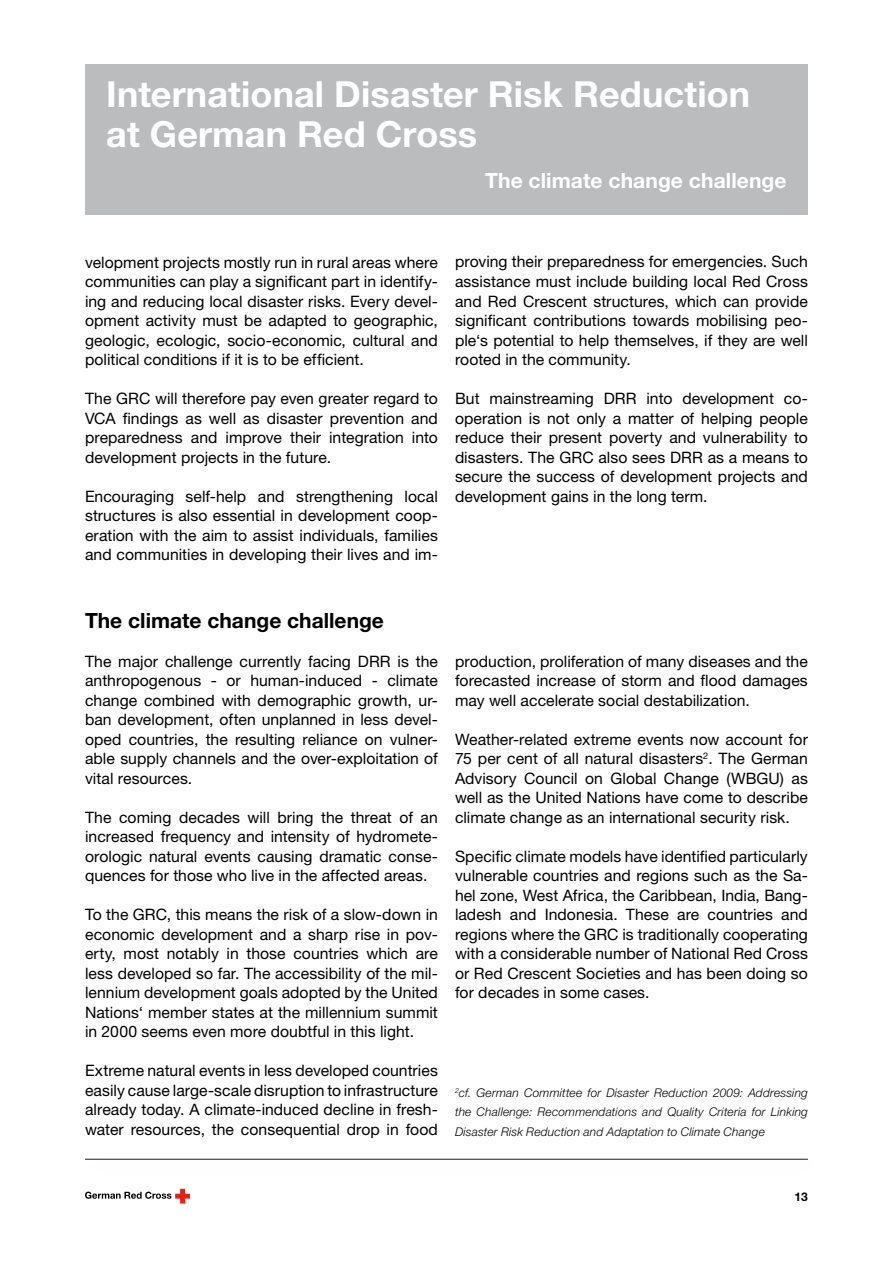
<style>
.page{position:relative;width:893px;height:1263px;background:#fff}
.page>*{position:absolute;margin:0;border:0;box-sizing:border-box;transform-origin:0 0}
.t1{font:700 36px/40.5px "Helvetica Neue LT Std";letter-spacing:.005em;color:#fff}
.t2{font:700 21px "Helvetica Neue LT Std";letter-spacing:.005em;color:#fff}
.t3{font:700 21px "Helvetica Neue LT Std";color:#000}
.t4{font:15.75px/19.5px "Helvetica Neue LT Std";color:#000;text-align:justify}
.t5{font:italic 300 12px/19.5px "Helvetica Neue LT Std";letter-spacing:.015em;color:#000;text-align:justify}
.t6{font:700 12px "Helvetica Neue LT Std";color:#000}
</style>
<div class="page">
<div style="left:85px;top:64px;width:723px;height:150px;background:#bbbcbe"></div>
<hr style="left:85px;top:1159px;width:723px;height:1px;background:#000">
<svg style="left:85px;top:1189px;width:105px;height:14px"></svg>
<h1 class="t1" style="left:106px;top:73px;width:645px">International Disaster Risk Reduction at German Red Cross</h1>
<h2 class="t2" style="left:485px;top:167px;width:303px">The climate change challenge</h2>
<p class="t4" style="left:85px;top:252px;width:354px">velopment projects mostly run in rural areas where communities can play a significant part in identify&shy;ing and reducing local disaster risks. Every devel&shy;opment activity must be adapted to geographic, geologic, ecologic, socio-economic, cultural and political conditions if it is to be efficient.</p>
<p class="t4" style="left:85px;top:388px;width:354px">The GRC will therefore pay even greater regard to VCA findings as well as disaster prevention and preparedness and improve their integration into development projects in the future.</p>
<p class="t4" style="left:85px;top:486px;width:354px">Encouraging self-help and strengthening local structures is also essential in development coop&shy;eration with the aim to assist individuals, families and communities in developing their lives and im-</p>
<p class="t4" style="left:455px;top:252px;width:354px">proving their preparedness for emergencies. Such assistance must include building local Red Cross and Red Crescent structures, which can provide significant contributions towards mobilising peo&shy;ple‘s potential to help themselves, if they are well rooted in the community.</p>
<p class="t4" style="left:455px;top:388px;width:354px">But mainstreaming DRR into development co&shy;operation is not only a matter of helping people reduce their present poverty and vulnerability to disasters. The GRC also sees DRR as a means to secure the success of development projects and development gains in the long term.</p>
<h2 class="t3" style="left:85px;top:608px;width:300px">The climate change challenge</h2>
<p class="t4" style="left:85px;top:651px;width:354px">The major challenge currently facing DRR is the anthropogenous ‑ or human-induced ‑ climate change combined with demographic growth, ur&shy;ban development, often unplanned in less devel&shy;oped countries, the resulting reliance on vulner&shy;able supply channels and the over-exploitation of vital resources.</p>
<p class="t4" style="left:85px;top:807px;width:354px">The coming decades will bring the threat of an increased frequency and intensity of hydromete&shy;orologic natural events causing dramatic conse&shy;quences for those who live in the affected areas.</p>
<p class="t4" style="left:85px;top:904px;width:354px">To the GRC, this means the risk of a slow-down in economic development and a sharp rise in pov&shy;erty, most notably in those countries which are less developed so far. The accessibility of the mil&shy;lennium development goals adopted by the United Nations‘ member states at the millennium summit in 2000 seems even more doubtful in this light.</p>
<p class="t4" style="left:85px;top:1060px;width:354px">Extreme natural events in less developed countries easily cause large-scale disruption to infrastructure already today. A climate-induced decline in fresh&shy;water resources, the consequential drop in food</p>
<p class="t4" style="left:455px;top:651px;width:354px">production, proliferation of many diseases and the forecasted increase of storm and flood damages may well accelerate social destabilization.</p>
<p class="t4" style="left:455px;top:729px;width:354px">Weather-related extreme events now account for 75 per cent of all natural disasters<sup>2</sup>. The German Advisory Council on Global Change (WBGU) as well as the United Nations have come to describe climate change as an international security risk.</p>
<p class="t4" style="left:455px;top:846px;width:354px">Specific climate models have identified particularly vulnerable countries and regions such as the Sa&shy;hel zone, West Africa, the Caribbean, India, Bang&shy;ladesh and Indonesia. These are countries and regions where the GRC is traditionally cooperating with a considerable number of National Red Cross or Red Crescent Societies and has been doing so for decades in some cases.</p>
<p class="t5" style="left:455px;top:1082px;width:354px"><sup>2</sup>cf. German Committee for Disaster Reduction 2009: Addressing the Challenge: Recommendations and Quality Criteria for Linking Disaster Risk Reduction and Adaptation to Climate Change</p>
<p class="t6" style="left:795px;top:1190px;width:15px">13</p>
</div>
